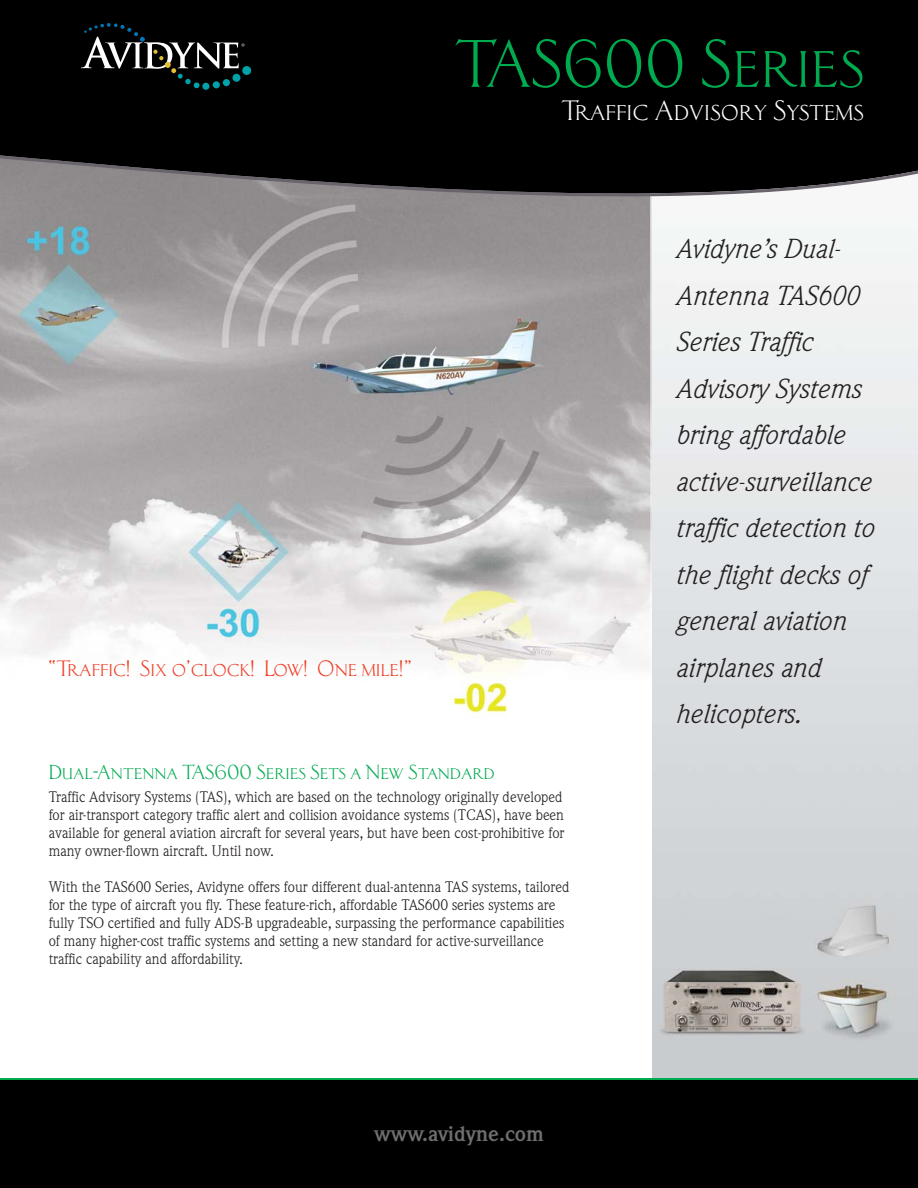
<style>
.page{position:relative;width:918px;height:1188px;background:#fff}
.page>*{position:absolute;margin:0;border:0;box-sizing:border-box;transform-origin:0 0}
.t1{font:69.45px "AT Classic Roman";color:#00ab50}
.t2{font:28.95px "AT Classic Roman";color:#fff}
.t3{font:italic 27px/46.5px "Weidemann";color:#231f20}
.t4{font:22.95px "AT Classic Roman";color:#ef3e25}
.t5{font:21px "AT Classic Roman";color:#00ab50}
.t6{font:700 21px "Weidemann";color:#6d6e70}
.t7{font:15px/18px "Weidemann";color:#231f20}
</style>
<div class="page">
<img style="left:0;top:277px;width:651px;height:440px">
<img style="left:651px;top:277px;width:2px;height:449px">
<img style="left:653px;top:277px;width:265px;height:801px">
<svg style="left:0;top:0;width:918px;height:277px;background:#3e3d3e"></svg>
<div style="left:242px;top:66px;width:9px;height:9px;background:#00a1a8;border-radius:50%"></div>
<svg style="left:81px;top:23px;width:164px;height:65px;background:#222727"></svg>
<div style="left:0;top:1080px;width:918px;height:108px;background:#000"></div>
<hr style="left:0;top:1078px;width:918px;height:2px;background:#00ab50">
<h1 class="t1" style="left:455px;top:22px;width:411px">TAS600 Series</h1>
<h2 class="t2" style="left:561px;top:93px;width:304px">Traffic Advisory Systems</h2>
<h3 class="t4" style="left:48px;top:654px;width:365px">“Traffic! Six o’clock! Low! One mile!”</h3>
<h3 class="t3" style="left:675px;top:228px;width:200px">Avidyne’s Dual-<br>Antenna TAS600<br>Series Traffic<br>Advisory Systems bring affordable active-surveillance traffic detection to the flight decks of general aviation airplanes and helicopters.</h3>
<h3 class="t5" style="left:49px;top:760px;width:447px">Dual-Antenna TAS600 Series Sets a New Standard</h3>
<p class="t7" style="left:49px;top:789px;width:517px">Traffic Advisory Systems (TAS), which are based on the technology originally developed for air-transport category traffic alert and collision avoidance systems (TCAS), have been available for general aviation aircraft for several years, but have been cost-prohibitive for many owner-flown aircraft. Until now.</p>
<p class="t7" style="left:49px;top:879px;width:522px">With the TAS600 Series, Avidyne offers four different dual-antenna TAS systems, tailored for the type of aircraft you fly. These feature-rich, affordable TAS600 series systems are fully TSO certified and fully ADS-B upgradeable, surpassing the performance capabilities of many higher-cost traffic systems and setting a new standard for active-surveillance traffic capability and affordability.</p>
<h3 class="t6" style="left:374px;top:1126px;width:171px">www.avidyne.com</h3>
</div>
